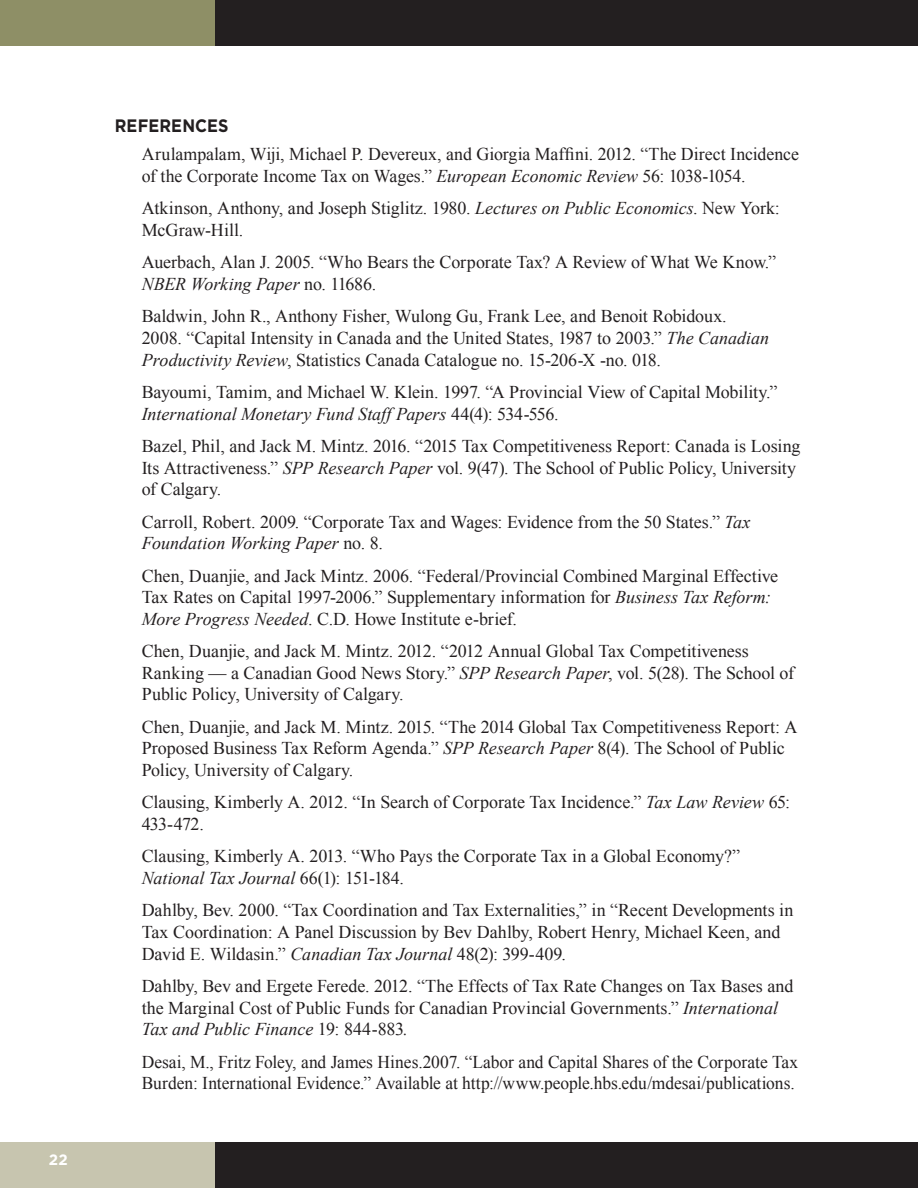
<style>
.page{position:relative;width:918px;height:1188px;background:#fff}
.page>*{position:absolute;margin:0;border:0;box-sizing:border-box;transform-origin:0 0}
.Body{font:18px/21.6px "Times New Roman";letter-spacing:-.005em;color:#231f20}
.Heading_1{font:700 18px "Gotham";letter-spacing:.01em;color:#231f20;scale:.9 1}
.t1{font:700 15px "Gotham";color:#fff}
.s1{font-style:italic}
</style>
<div class="page">
<div style="left:0;top:1143px;width:215px;height:45px;background:#c7c5af"></div>
<div style="left:0;top:0;width:215px;height:45px;background:#8e8f66"></div>
<div style="left:215px;top:1143px;width:703px;height:45px;background:#231f20"></div>
<div style="left:215px;top:0;width:703px;height:45px;background:#231f20"></div>
<p class="t1" style="left:49px;top:1150px;width:20px">22</p>
<p class="Heading_1" style="left:115px;top:114px;width:128px">REFERENCES</p>
<p class="Body" style="left:142px;top:143px;width:659px">Arulampalam, Wiji, Michael P. Devereux, and Giorgia Maffini. 2012. “The Direct Incidence of the Corporate Income Tax on Wages.” <span class="s1">European Economic Review</span> 56: 1038-1054.</p>
<p class="Body" style="left:142px;top:197px;width:640px">Atkinson, Anthony, and Joseph Stiglitz. 1980. <span class="s1">Lectures on Public Economics</span>. New York:<br>McGraw-Hill.</p>
<p class="Body" style="left:142px;top:251px;width:636px">Auerbach, Alan J. 2005. “Who Bears the Corporate Tax? A Review of What We Know.”<br><span class="s1">NBER Working Paper</span> no. 11686.</p>
<p class="Body" style="left:142px;top:305px;width:629px">Baldwin, John R., Anthony Fisher, Wulong Gu, Frank Lee, and Benoit Robidoux.<br>2008. “Capital Intensity in Canada and the United States, 1987 to 2003.” <span class="s1">The Canadian<br>Productivity Review</span>, Statistics Canada Catalogue no. 15-206-X -no. 018.</p>
<p class="Body" style="left:142px;top:381px;width:637px">Bayoumi, Tamim, and Michael W. Klein. 1997. “A Provincial View of Capital Mobility.”<br><span class="s1">International Monetary Fund Staff Papers</span> 44(4): 534-556.</p>
<p class="Body" style="left:142px;top:435px;width:660px">Bazel, Phil, and Jack M. Mintz. 2016. “2015 Tax Competitiveness Report: Canada is Losing<br>Its Attractiveness.” <span class="s1">SPP Research Paper</span> vol. 9(47). The School of Public Policy, University of Calgary.</p>
<p class="Body" style="left:142px;top:511px;width:610px">Carroll, Robert. 2009. “Corporate Tax and Wages: Evidence from the 50 States.” <span class="s1">Tax<br>Foundation Working Paper</span> no. 8.</p>
<p class="Body" style="left:142px;top:565px;width:638px">Chen, Duanjie, and Jack Mintz. 2006. “Federal/Provincial Combined Marginal Effective<br>Tax Rates on Capital 1997-2006.” Supplementary information for <span class="s1">Business Tax Reform:<br>More Progress Needed</span>. C.D. Howe Institute e-brief.</p>
<p class="Body" style="left:142px;top:640px;width:654px">Chen, Duanjie, and Jack M. Mintz. 2012. “2012 Annual Global Tax Competitiveness<br>Ranking — a Canadian Good News Story.” <span class="s1">SPP Research Paper</span>, vol. 5(28). The School of<br>Public Policy, University of Calgary.</p>
<p class="Body" style="left:142px;top:716px;width:657px">Chen, Duanjie, and Jack M. Mintz. 2015. “The 2014 Global Tax Competitiveness Report: A<br>Proposed Business Tax Reform Agenda.” <span class="s1">SPP Research Paper</span> 8(4). The School of Public<br>Policy, University of Calgary.</p>
<p class="Body" style="left:142px;top:791px;width:650px">Clausing, Kimberly A. 2012. “In Search of Corporate Tax Incidence.” <span class="s1">Tax Law Review</span> 65:<br>433-472.</p>
<p class="Body" style="left:142px;top:845px;width:600px">Clausing, Kimberly A. 2013. “Who Pays the Corporate Tax in a Global Economy?”<br><span class="s1">National Tax Journal</span> 66(1): 151-184.</p>
<p class="Body" style="left:142px;top:899px;width:653px">Dahlby, Bev. 2000. “Tax Coordination and Tax Externalities,” in “Recent Developments in<br>Tax Coordination: A Panel Discussion by Bev Dahlby, Robert Henry, Michael Keen, and<br>David E. Wildasin.” <span class="s1">Canadian Tax Journal</span> 48(2): 399-409.</p>
<p class="Body" style="left:142px;top:975px;width:653px">Dahlby, Bev and Ergete Ferede. 2012. “The Effects of Tax Rate Changes on Tax Bases and the Marginal Cost of Public Funds for Canadian Provincial Governments.” <span class="s1">International<br>Tax and Public Finance</span> 19: 844-883<span class="s1">.</span></p>
<p class="Body" style="left:142px;top:1051px;width:658px">Desai, M., Fritz Foley, and James Hines.2007. “Labor and Capital Shares of the Corporate Tax<br>Burden: International Evidence.” Available at http://www.people.hbs.edu/mdesai/publications.</p>
</div>
